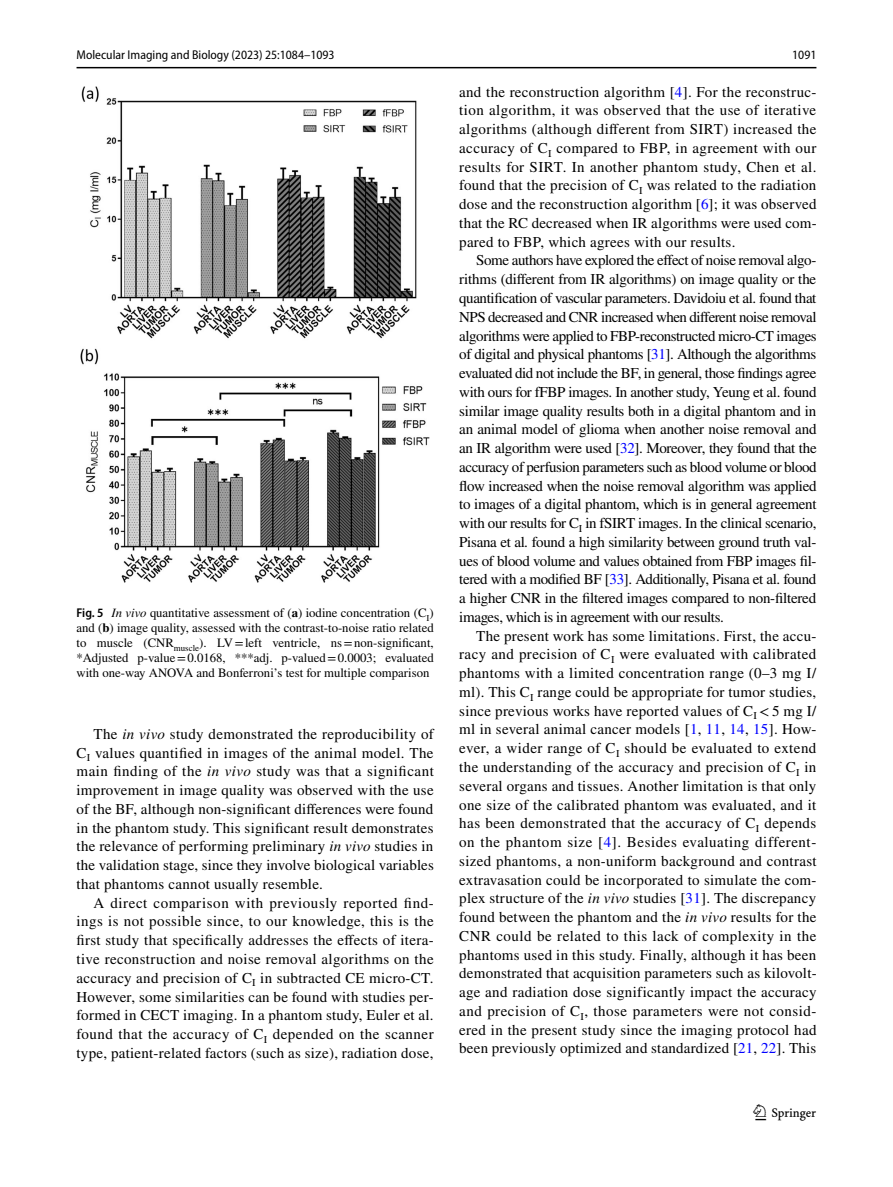
<style>
.page{position:relative;width:893px;height:1187px;background:#fff}
.page>*{position:absolute;margin:0;border:0;box-sizing:border-box;transform-origin:0 0}
.t1{font:22.5px "Springnew Regular 2";color:#000}
.t2{font:15px/18.8px "STIX";letter-spacing:.015em;color:#000;text-align:justify}
.t3{font:12.75px/15px "STIX";color:#000;text-align:justify}
.t4{font:semi-condensed 12.75px "Myriad Pro";color:#000}
.s1{font-family:"Myriad Pro";font-weight:600;font-stretch:semi-condensed}
.s2{font-style:italic}
.s3{font-weight:700}
.s4{color:#00f}
</style>
<div class="page">
<hr style="left:77px;top:67px;width:739px;height:1px;background:#000">
<img style="left:81px;top:87px;width:348px;height:495px">
<p class="t4" style="left:77px;top:48px;width:260px">Molecular Imaging and Biology (2023) 25:1084–1093</p>
<p class="t4" style="left:792px;top:48px;width:26px">1091</p>
<p class="t3" style="left:77px;top:606px;width:359px"><span class="s1">Fig. 5</span> <span class="s2">In vivo</span> quantitative assessment of (<span class="s3">a</span>) iodine concentration (C<sub>I</sub>) and (<span class="s3">b</span>) image quality, assessed with the contrast-to-noise ratio related to muscle (CNR<sub>muscle</sub>). LV=left ventricle, ns=non-significant, *Adjusted p-value=0.0168, ***adj. p-valued=0.0003; evaluated with one-way ANOVA and Bonferroni’s test for multiple comparison</p>
<p class="t2" style="left:77px;top:725px;width:359px;text-indent:17px">The <span class="s2">in vivo</span> study demonstrated the reproducibility of C<sub>I</sub> values quantified in images of the animal model. The main finding of the <span class="s2">in vivo</span> study was that a significant improvement in image quality was observed with the use of the BF, although non-significant differences were found in the phantom study. This significant result demonstrates the relevance of performing preliminary <span class="s2">in vivo</span> studies in the validation stage, since they involve biological variables that phantoms cannot usually resemble.</p>
<p class="t2" style="left:77px;top:894px;width:359px;text-indent:17px">A direct comparison with previously reported find&shy;ings is not possible since, to our knowledge, this is the first study that specifically addresses the effects of itera&shy;tive reconstruction and noise removal algorithms on the accuracy and precision of C<sub>I</sub> in subtracted CE micro-CT.<br>However, some similarities can be found with studies per&shy;formed in CECT imaging. In a phantom study, Euler et al. found that the accuracy of C<sub>I</sub> depended on the scanner type, patient-related factors (such as size), radiation dose,</p>
<p class="t2" style="left:459px;top:83px;width:359px">and the reconstruction algorithm [<span class="s4">4</span>]. For the reconstruc&shy;tion algorithm, it was observed that the use of iterative algorithms (although different from SIRT) increased the accuracy of C<sub>I</sub> compared to FBP, in agreement with our results for SIRT. In another phantom study, Chen et al. found that the precision of C<sub>I</sub> was related to the radiation dose and the reconstruction algorithm [<span class="s4">6</span>]; it was observed that the RC decreased when IR algorithms were used com&shy;pared to FBP, which agrees with our results.</p>
<p class="t2" style="left:459px;top:252px;width:359px;text-indent:17px">Some authors have explored the effect of noise removal algo&shy;rithms (different from IR algorithms) on image quality or the quantification of vascular parameters. Davidoiu et al. found that NPS decreased and CNR increased when different noise removal algorithms were applied to FBP-reconstructed micro-CT images of digital and physical phantoms [<span class="s4">31</span>]. Although the algorithms evaluated did not include the BF, in general, those findings agree with ours for fFBP images. In another study, Yeung et al. found similar image quality results both in a digital phantom and in an animal model of glioma when another noise removal and an IR algorithm were used [<span class="s4">32</span>]. Moreover, they found that the accuracy of perfusion parameters such as blood volume or blood flow increased when the noise removal algorithm was applied to images of a digital phantom, which is in general agreement with our results for C<sub>I</sub> in fSIRT images. In the clinical scenario, Pisana et al<span class="s2">.</span> found a high similarity between ground truth val&shy;ues of blood volume and values obtained from FBP images fil&shy;tered with a modified BF [<span class="s4">33</span>]. Additionally, Pisana et al. found a higher CNR in the filtered images compared to non-filtered images, which is in agreement with our results.</p>
<p class="t2" style="left:459px;top:627px;width:359px;text-indent:17px">The present work has some limitations. First, the accu&shy;racy and precision of C<sub>I</sub> were evaluated with calibrated phantoms with a limited concentration range (0–3 mg I/ ml). This C<sub>I</sub> range could be appropriate for tumor studies, since previous works have reported values of C<sub>I</sub> &lt;5 mg I/ ml in several animal cancer models [<span class="s4">1</span>, <span class="s4">11</span>, <span class="s4">14</span>, <span class="s4">15</span>]. How&shy;ever, a wider range of C<sub>I</sub> should be evaluated to extend the understanding of the accuracy and precision of C<sub>I</sub> in several organs and tissues. Another limitation is that only one size of the calibrated phantom was evaluated, and it has been demonstrated that the accuracy of C<sub>I</sub> depends on the phantom size [<span class="s4">4</span>]. Besides evaluating different&shy;sized phantoms, a non-uniform background and contrast extravasation could be incorporated to simulate the com&shy;plex structure of the <span class="s2">in vivo</span> studies [<span class="s4">31</span>]. The discrepancy found between the phantom and the <span class="s2">in vivo</span> results for the CNR could be related to this lack of complexity in the phantoms used in this study. Finally, although it has been demonstrated that acquisition parameters such as kilovolt&shy;age and radiation dose significantly impact the accuracy and precision of C<sub>I</sub>, those parameters were not consid&shy;ered in the present study since the imaging protocol had been previously optimized and standardized [<span class="s4">21</span>, <span class="s4">22</span>]. This</p>
<h1 class="t1" style="left:755px;top:1104px;width:62px">1 3</h1>
</div>
